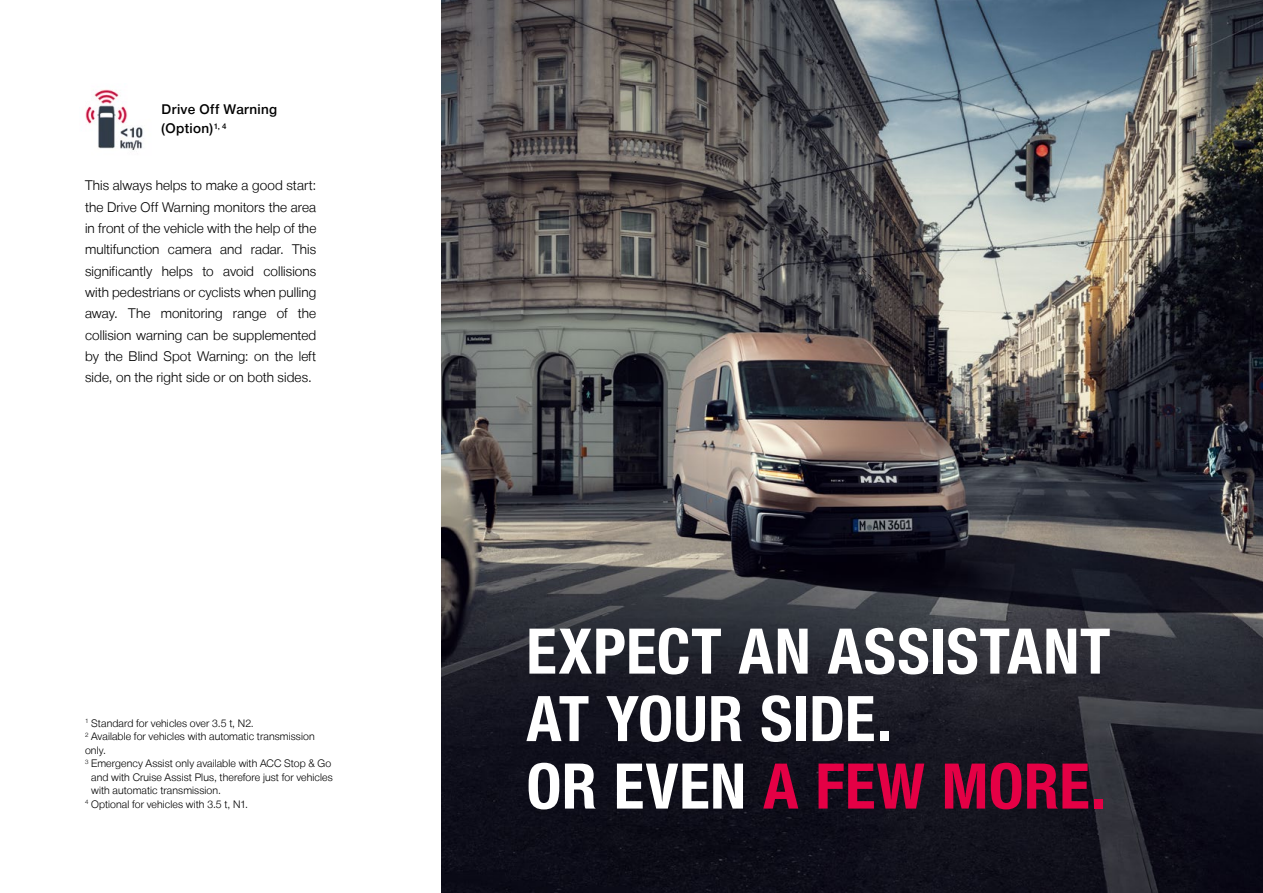
<style>
.page{position:relative;width:1263px;height:893px;background:#fff}
.page>*{position:absolute;margin:0;border:0;box-sizing:border-box;transform-origin:0 0}
.t1{font:700 63px/67.5px "Man Global Condensed";letter-spacing:.01em;color:#fff}
.t2{font:300 13.5px/21.3px "Man Global";letter-spacing:.005em;color:#000;text-align:justify}
.t3{font:500 13.5px/19.5px "Man Global";letter-spacing:.025em;color:#000}
.t4{font:300 10.5px "Man Global";letter-spacing:.01em;color:#000}
.s1{color:#e40045}
</style>
<div class="page">
<img style="left:441px;top:0;width:822px;height:893px">
<img style="left:85px;top:89px;width:58px;height:61px">
<p class="t3" style="left:162px;top:99px;width:117px">Drive Off Warning (Option)<sup>1,</sup> <sup>4</sup></p>
<p class="t2" style="left:85px;top:175px;width:233px">This always helps to make a good start: the Drive Off Warning monitors the area in front of the vehicle with the help of the multifunction camera and radar. This significantly helps to avoid collisions with pedestrians or cyclists when pulling away. The monitoring range of the collision warning can be supplemented by the Blind Spot Warning: on the left side, on the right side or on both sides.</p>
<p class="t4" style="left:85px;top:717px;width:170px"><sup>1</sup> Standard for vehicles over 3.5 t, N2.</p>
<p class="t4" style="left:85px;top:731px;width:231px"><sup>2</sup> Available for vehicles with automatic transmission</p>
<p class="t4" style="left:85px;top:744px;width:22px">only.</p>
<p class="t4" style="left:85px;top:758px;width:248px"><sup>3</sup> Emergency Assist only available with ACC Stop &amp; Go</p>
<p class="t4" style="left:91px;top:771px;width:243px">and with Cruise Assist Plus, therefore just for vehicles</p>
<p class="t4" style="left:91px;top:785px;width:131px">with automatic transmission.</p>
<p class="t4" style="left:85px;top:798px;width:165px"><sup>4</sup> Optional for vehicles with 3.5 t, N1.</p>
<h1 class="t1" style="left:526px;top:618px;width:585px">EXPECT AN ASSISTANT<br>AT YOUR SIDE.<br>OR EVEN <span class="s1">A FEW MORE.</span></h1>
</div>
